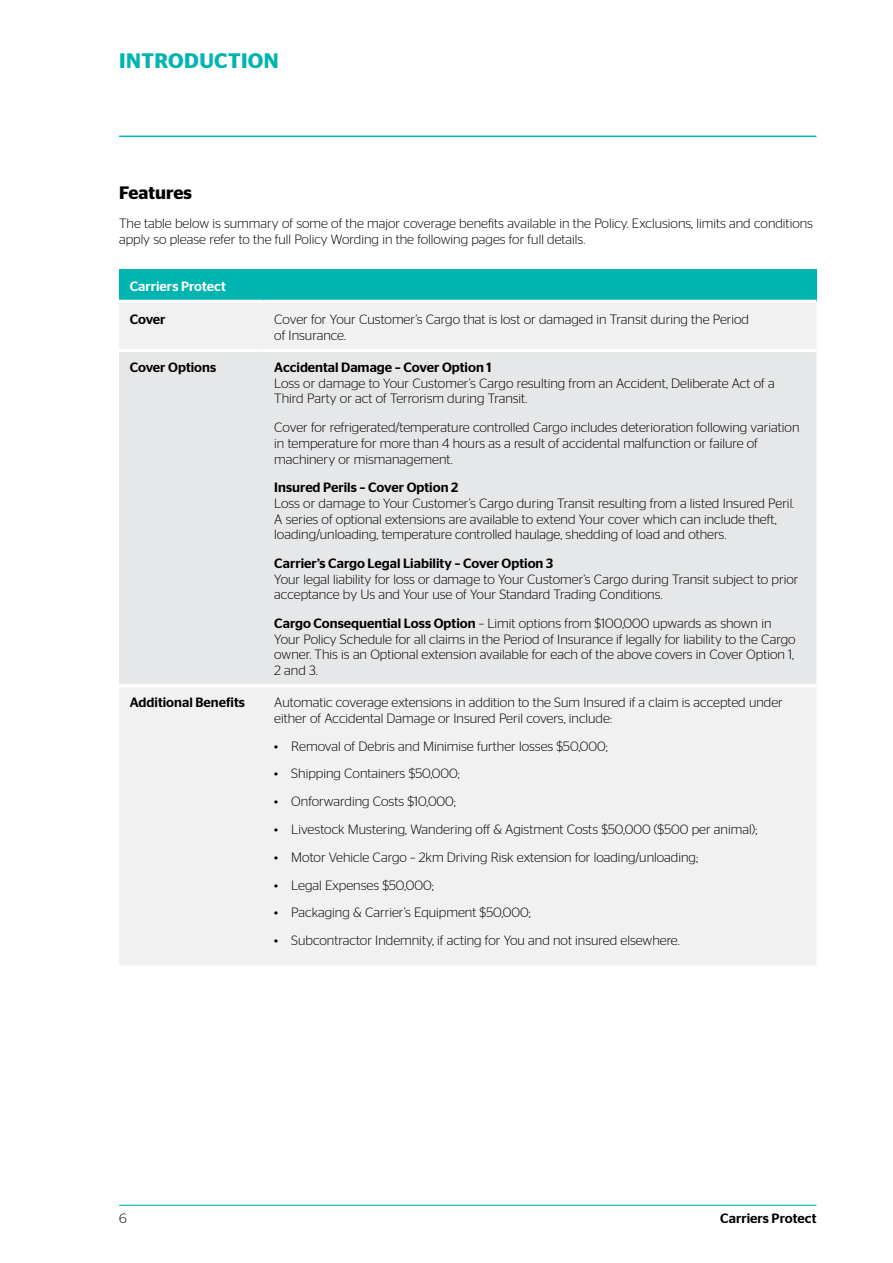
<style>
.page{position:relative;width:893px;height:1263px;background:#fff}
.page>*{position:absolute;margin:0;border:0;box-sizing:border-box;transform-origin:0 0}
.t1{font:600 21px "Stag Sans";letter-spacing:.02em;color:#00b5af}
.t2{font:600 18px "Stag Sans";color:#000}
.t3{font:300 13.5px/15.8px "Stag Sans";color:#000}
.t4{font:500 13.5px "Stag Sans";color:#000}
.t5{font:500 13.5px "Stag Sans";color:#fff}
.s1{font-weight:500}
</style>
<div class="page">
<hr style="left:119px;top:1205px;width:697px;height:1px;background:#00b5af">
<hr style="left:119px;top:136px;width:697px;height:1px;background:#00b5af">
<div style="left:119px;top:269px;width:697px;height:32px;background:#00b5af"></div>
<div style="left:119px;top:303px;width:697px;height:662px;background:#f1f1f2"></div>
<div style="left:119px;top:352px;width:697px;height:332px;background:#e6e7e8"></div>
<hr style="left:119px;top:300px;width:145px;height:3px;background:#fff">
<hr style="left:264px;top:300px;width:552px;height:3px;background:#fff">
<hr style="left:119px;top:349px;width:145px;height:3px;background:#fff">
<hr style="left:264px;top:349px;width:552px;height:3px;background:#fff">
<hr style="left:119px;top:684px;width:145px;height:3px;background:#fff">
<hr style="left:264px;top:684px;width:552px;height:3px;background:#fff">
<h1 class="t1" style="left:119px;top:48px;width:161px">INTRODUCTION</h1>
<h2 class="t2" style="left:119px;top:183px;width:74px">Features</h2>
<p class="t3" style="left:119px;top:215px;width:695px">The table below is summary of some of the major coverage benefits available in the Policy. Exclusions, limits and conditions apply so please refer to the full Policy Wording in the following pages for full details.</p>
<p class="t5" style="left:130px;top:278px;width:98px">Carriers Protect</p>
<p class="t4" style="left:130px;top:312px;width:37px">Cover</p>
<p class="t3" style="left:274px;top:311px;width:476px">Cover for Your Customer’s Cargo that is lost or damaged in Transit during the Period of Insurance.</p>
<p class="t4" style="left:130px;top:359px;width:88px">Cover Options</p>
<p class="t4" style="left:274px;top:359px;width:219px">Accidental Damage – Cover Option 1</p>
<p class="t3" style="left:274px;top:375px;width:502px">Loss or damage to Your Customer’s Cargo resulting from an Accident, Deliberate Act of a<br>Third Party or act of Terrorism during Transit.</p>
<p class="t3" style="left:274px;top:419px;width:527px">Cover for refrigerated/temperature controlled Cargo includes deterioration following variation in temperature for more than 4 hours as a result of accidental malfunction or failure of machinery or mismanagement.</p>
<p class="t4" style="left:274px;top:479px;width:186px">Insured Perils – Cover Option 2</p>
<p class="t3" style="left:274px;top:495px;width:521px">Loss or damage to Your Customer’s Cargo during Transit resulting from a listed Insured Peril.<br>A series of optional extensions are available to extend Your cover which can include theft, loading/unloading, temperature controlled haulage, shedding of load and others.</p>
<p class="t4" style="left:274px;top:555px;width:280px">Carrier’s Cargo Legal Liability – Cover Option 3</p>
<p class="t3" style="left:274px;top:571px;width:526px">Your legal liability for loss or damage to Your Customer’s Cargo during Transit subject to prior acceptance by Us and Your use of Your Standard Trading Conditions.</p>
<p class="t3" style="left:274px;top:615px;width:523px"><span class="s1">Cargo Consequential Loss Option</span> – Limit options from $100,000 upwards as shown in Your Policy Schedule for all claims in the Period of Insurance if legally for liability to the Cargo owner. This is an Optional extension available for each of the above covers in Cover Option 1, 2 and 3.</p>
<p class="t4" style="left:130px;top:695px;width:117px">Additional Benefits</p>
<p class="t3" style="left:274px;top:694px;width:510px">Automatic coverage extensions in addition to the Sum Insured if a claim is accepted under either of Accidental Damage or Insured Peril covers, include:</p>
<p class="t3" style="left:274px;top:738px;width:335px">• Removal of Debris and Minimise further losses $50,000;</p>
<p class="t3" style="left:274px;top:766px;width:187px">• Shipping Containers $50,000;</p>
<p class="t3" style="left:274px;top:793px;width:183px">• Onforwarding Costs $10,000;</p>
<p class="t3" style="left:274px;top:821px;width:485px">• Livestock Mustering, Wandering off &amp; Agistment Costs $50,000 ($500 per animal);</p>
<p class="t3" style="left:274px;top:849px;width:425px">• Motor Vehicle Cargo – 2km Driving Risk extension for loading/unloading;</p>
<p class="t3" style="left:274px;top:877px;width:161px">• Legal Expenses $50,000;</p>
<p class="t3" style="left:274px;top:904px;width:258px">• Packaging &amp; Carrier’s Equipment $50,000;</p>
<p class="t3" style="left:274px;top:932px;width:407px">• Subcontractor Indemnity, if acting for You and not insured elsewhere.</p>
<p class="t3" style="left:119px;top:1210px;width:9px">6</p>
<p class="t4" style="left:720px;top:1210px;width:98px">Carriers Protect</p>
</div>
